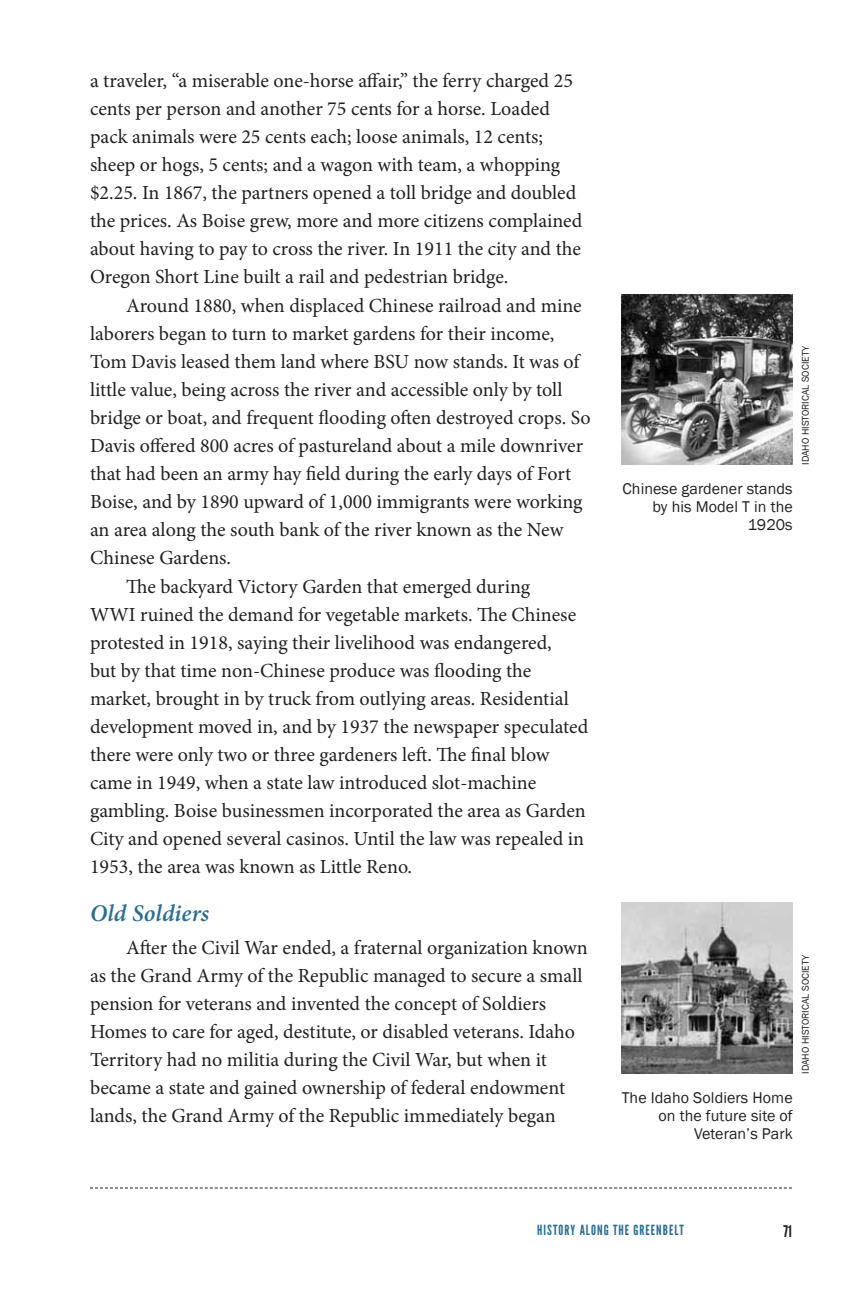
<style>
.page{position:relative;width:864px;height:1296px;background:#fff}
.page>*{position:absolute;margin:0;border:0;box-sizing:border-box;transform-origin:0 0}
.t1{font:italic 600 24px "Minion Pro";letter-spacing:.005em;color:#2a6d93}
.t2{font:20px/28px "Minion Pro";color:#231f20}
.t3{font:16px/18px "Franklin Gothic";letter-spacing:.005em;color:#231f20;text-align:right}
.t4{font:16px "League Gothic";color:#231f20}
.t5{font:14px "League Gothic";letter-spacing:.075em;color:#2a6d93}
.t6{font:10px "Franklin Gothic";letter-spacing:.005em;color:#231f20}
</style>
<div class="page">
<svg style="left:90px;top:1188px;width:702px;height:1px"></svg>
<img style="left:622px;top:903px;width:171px;height:171px">
<img style="left:622px;top:294px;width:171px;height:171px">
<p class="t2" style="left:90px;top:66px;width:494px">a traveler, “a miserable one-horse affair,” the ferry charged 25 cents per person and another 75 cents for a horse. Loaded pack animals were 25 cents each; loose animals, 12 cents; sheep or hogs, 5 cents; and a wagon with team, a whopping $2.25. In 1867, the partners opened a toll bridge and doubled the prices. As Boise grew, more and more citizens complained about having to pay to cross the river. In 1911 the city and the Oregon Short Line built a rail and pedestrian bridge.</p>
<p class="t2" style="left:126px;top:292px;width:457px">Around 1880, when displaced Chinese railroad and mine</p>
<p class="t2" style="left:90px;top:320px;width:466px">laborers began to turn to market gardens for their income,</p>
<p class="t2" style="left:90px;top:348px;width:491px">Tom Davis leased them land where BSU now stands. It was of</p>
<p class="t2" style="left:90px;top:376px;width:474px">little value, being across the river and accessible only by toll</p>
<p class="t2" style="left:90px;top:404px;width:502px">bridge or boat, and frequent flooding often destroyed crops. So</p>
<p class="t2" style="left:90px;top:432px;width:495px">Davis offered 800 acres of pastureland about a mile downriver</p>
<p class="t2" style="left:90px;top:460px;width:483px">that had been an army hay field during the early days of Fort</p>
<p class="t2" style="left:90px;top:488px;width:494px">Boise, and by 1890 upward of 1,000 immigrants were working</p>
<p class="t2" style="left:90px;top:516px;width:475px">an area along the south bank of the river known as the New</p>
<p class="t2" style="left:90px;top:544px;width:143px">Chinese Gardens.</p>
<p class="t2" style="left:126px;top:573px;width:406px">The backyard Victory Garden that emerged during</p>
<p class="t2" style="left:90px;top:601px;width:488px">WWI ruined the demand for vegetable markets. The Chinese</p>
<p class="t2" style="left:90px;top:629px;width:463px">protested in 1918, saying their livelihood was endangered,</p>
<p class="t2" style="left:90px;top:657px;width:443px">but by that time non-Chinese produce was flooding the</p>
<p class="t2" style="left:90px;top:685px;width:480px">market, brought in by truck from outlying areas. Residential</p>
<p class="t2" style="left:90px;top:713px;width:500px">development moved in, and by 1937 the newspaper speculated</p>
<p class="t2" style="left:90px;top:741px;width:461px">there were only two or three gardeners left. The final blow</p>
<p class="t2" style="left:90px;top:769px;width:448px">came in 1949, when a state law introduced slot-machine</p>
<p class="t2" style="left:90px;top:797px;width:497px">gambling. Boise businessmen incorporated the area as Garden</p>
<p class="t2" style="left:90px;top:825px;width:496px">City and opened several casinos. Until the law was repealed in</p>
<p class="t2" style="left:90px;top:853px;width:324px">1953, the area was known as Little Reno.</p>
<p class="t1" style="left:90px;top:896px;width:121px">Old Soldiers</p>
<p class="t2" style="left:90px;top:934px;width:499px;text-indent:36px">After the Civil War ended, a fraternal organization known as the Grand Army of the Republic managed to secure a small pension for veterans and invented the concept of Soldiers Homes to care for aged, destitute, or disabled veterans. Idaho Territory had no militia during the Civil War, but when it became a state and gained ownership of federal endowment lands, the Grand Army of the Republic immediately began</p>
<p class="t3" style="left:623px;top:480px;width:172px">Chinese gardener stands by his Model T in the<br>1920s</p>
<p class="t6" style="left:799px;top:465px;width:121px;rotate:-90deg">Idah o Historical Society</p>
<p class="t3" style="left:622px;top:1089px;width:173px">The Idaho Soldiers Home on the future site of<br>Veteran’s Park</p>
<p class="t6" style="left:799px;top:1074px;width:121px;rotate:-90deg">Idah o Historical Society</p>
<p class="t5" style="left:537px;top:1222px;width:148px">HISTORY ALONG THE GREENBELT</p>
<p class="t4" style="left:784px;top:1221px;width:10px">71</p>
</div>
